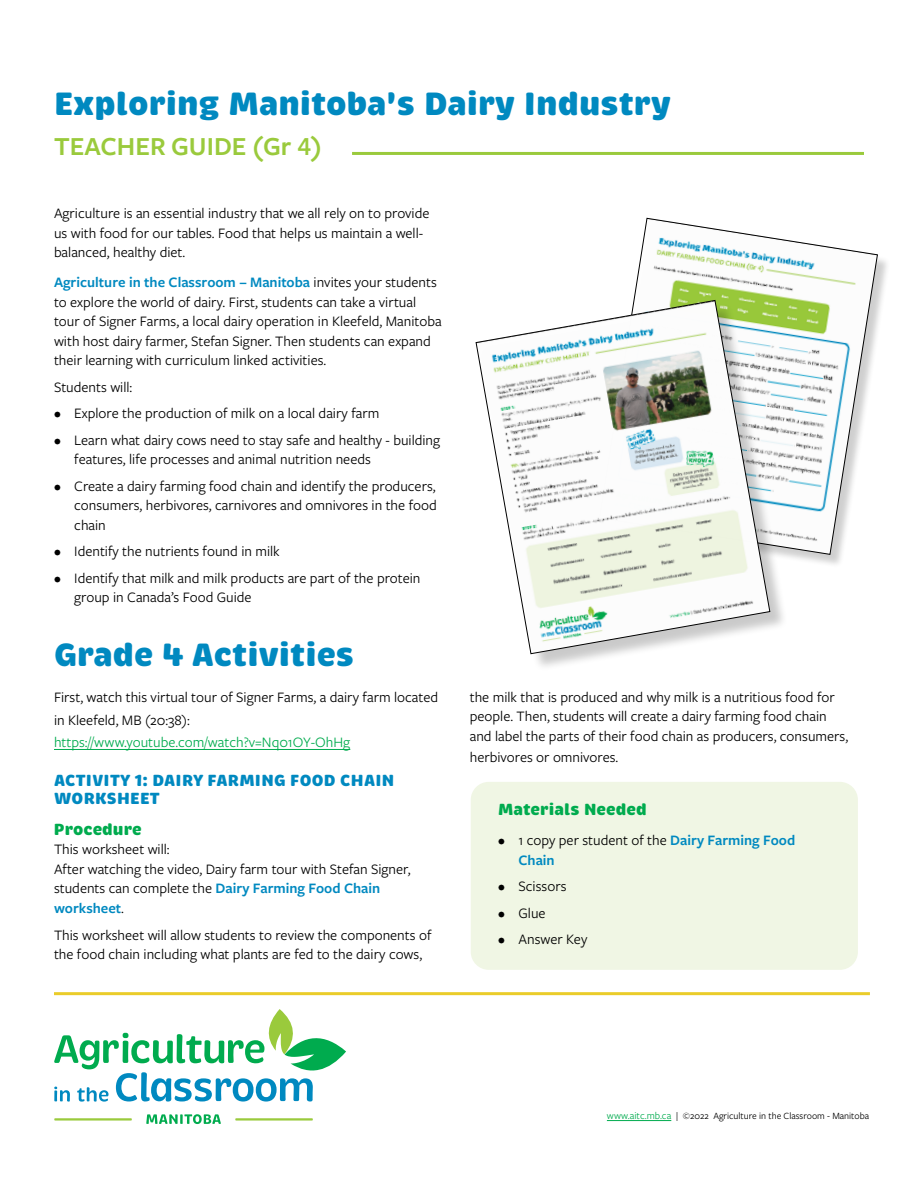
<style>
.page{position:relative;width:918px;height:1188px;background:#fff}
.page>*{position:absolute;margin:0;border:0;box-sizing:border-box;transform-origin:0 0}
.t1{font:900 33px "Brevia";color:#0089c0}
.t2{font:600 27px "Freight Sans Pro";color:#9aca3c}
.t3{font:900 16.5px/18px "Brevia";letter-spacing:.015em;color:#0089c0}
.t4{font:900 16.5px "Brevia";color:#00ab4e}
.t5{font:15px/19.5px "Freight Sans Pro";color:#000}
.t6{font:15px "Freight Sans Pro";color:#00ab4e}
.t7{font:9.9px "Freight Sans Pro";color:#000}
.s1{font-weight:600;color:#0089c0}
.s2{font-size:10.5px;color:#00ab4e}
</style>
<div class="page">
<hr style="left:352px;top:152px;width:512px;height:3px;background:#9aca3c">
<hr style="left:54px;top:992px;width:816px;height:3px;background:#eacc2a">
<svg style="left:146px;top:1114px;width:75px;height:10px"></svg>
<svg style="left:54px;top:1009px;width:292px;height:93px"></svg>
<hr style="left:54px;top:1118px;width:78px;height:3px;background:#9aca3c">
<hr style="left:235px;top:1118px;width:78px;height:3px;background:#9aca3c">
<hr style="left:54px;top:749px;width:296px;height:1px;background:#00ab4e">
<div style="left:471px;top:782px;width:387px;height:188px;background:#f0f6e4;border-radius:18px"></div>
<div style="left:601px;top:220px;width:289px;height:348px;background:#000;opacity:.19"></div>
<svg style="left:601px;top:218px;width:277px;height:337px"></svg>
<div style="left:479px;top:303px;width:309px;height:369px;background:#000;opacity:.21"></div>
<svg style="left:476px;top:300px;width:294px;height:354px"></svg>
<hr style="left:607px;top:1120px;width:64px;height:1px;background:#00ab4e">
<h1 class="t1" style="left:54px;top:83px;width:618px">Exploring Manitoba's Dairy Industry</h1>
<h2 class="t2" style="left:54px;top:128px;width:269px">TEACHER GUIDE (Gr 4)</h2>
<p class="t5" style="left:54px;top:203px;width:377px">Agriculture is an essential industry that we all rely on to provide us with food for our tables. Food that helps us maintain a well&shy;balanced, healthy diet.</p>
<p class="t5" style="left:54px;top:272px;width:389px"><span class="s1">Agriculture in the Classroom – Manitoba</span> invites your students to explore the world of dairy. First, students can take a virtual tour of Signer Farms, a local dairy operation in Kleefeld, Manitoba with host dairy farmer, Stefan Signer. Then students can expand their learning with curriculum linked activities.</p>
<p class="t5" style="left:54px;top:376px;width:80px">Students will:</p>
<p class="t5" style="left:54px;top:403px;width:327px">• Explore the production of milk on a local dairy farm</p>
<p class="t5" style="left:74px;top:429px;width:367px;text-indent:-20px">• Learn what dairy cows need to stay safe and healthy - building features, life processes and animal nutrition needs</p>
<p class="t5" style="left:74px;top:475px;width:364px;text-align:justify;text-indent:-20px">• Create a dairy farming food chain and identify the producers, consumers, herbivores, carnivores and omnivores in the food chain</p>
<p class="t5" style="left:54px;top:541px;width:227px">• Identify the nutrients found in milk</p>
<p class="t5" style="left:74px;top:567px;width:348px;text-indent:-20px">• Identify that milk and milk products are part of the protein group in Canada’s Food Guide</p>
<h1 class="t1" style="left:54px;top:634px;width:302px">Grade 4 Activities</h1>
<p class="t5" style="left:54px;top:686px;width:386px;line-height:22.5px">First, watch this virtual tour of Signer Farms, a dairy farm located in Kleefeld, MB (20:38):</p>
<p class="t6" style="left:54px;top:733px;width:298px">https://www.youtube.com/watch?v=Nq01OY-OhHg</p>
<p class="t3" style="left:54px;top:771px;width:342px">ACTIVITY 1: DAIRY FARMING FOOD CHAIN<br>WORKSHEET</p>
<p class="t4" style="left:54px;top:819px;width:89px">Procedure</p>
<p class="t5" style="left:54px;top:839px;width:358px">This worksheet will:<br>After watching the video, Dairy farm tour with Stefan Signer, students can complete the <span class="s1">Dairy Farming Food Chain worksheet</span>.</p>
<p class="t5" style="left:54px;top:924px;width:379px">This worksheet will allow students to review the components of the food chain including what plants are fed to the dairy cows,</p>
<p class="t5" style="left:470px;top:686px;width:380px">the milk that is produced and why milk is a nutritious food for people. Then, students will create a dairy farming food chain and label the parts of their food chain as producers, consumers,</p>
<p class="t5" style="left:470px;top:746px;width:150px">herbivores or omnivores.</p>
<p class="t4" style="left:498px;top:799px;width:150px">Materials Needed</p>
<p class="t5" style="left:519px;top:830px;width:278px;text-indent:-20px">• 1 copy per student of the <span class="s1">Dairy Farming Food<br>Chain</span></p>
<p class="t5" style="left:498px;top:876px;width:70px">• Scissors</p>
<p class="t5" style="left:498px;top:903px;width:49px">• Glue</p>
<p class="t5" style="left:498px;top:929px;width:91px">• Answer Key</p>
<p class="t7" style="left:607px;top:1109px;width:264px"><span class="s2">www.aitc.mb.ca</span> | ©2022 Agriculture in the Classroom - Manitoba</p>
</div>
